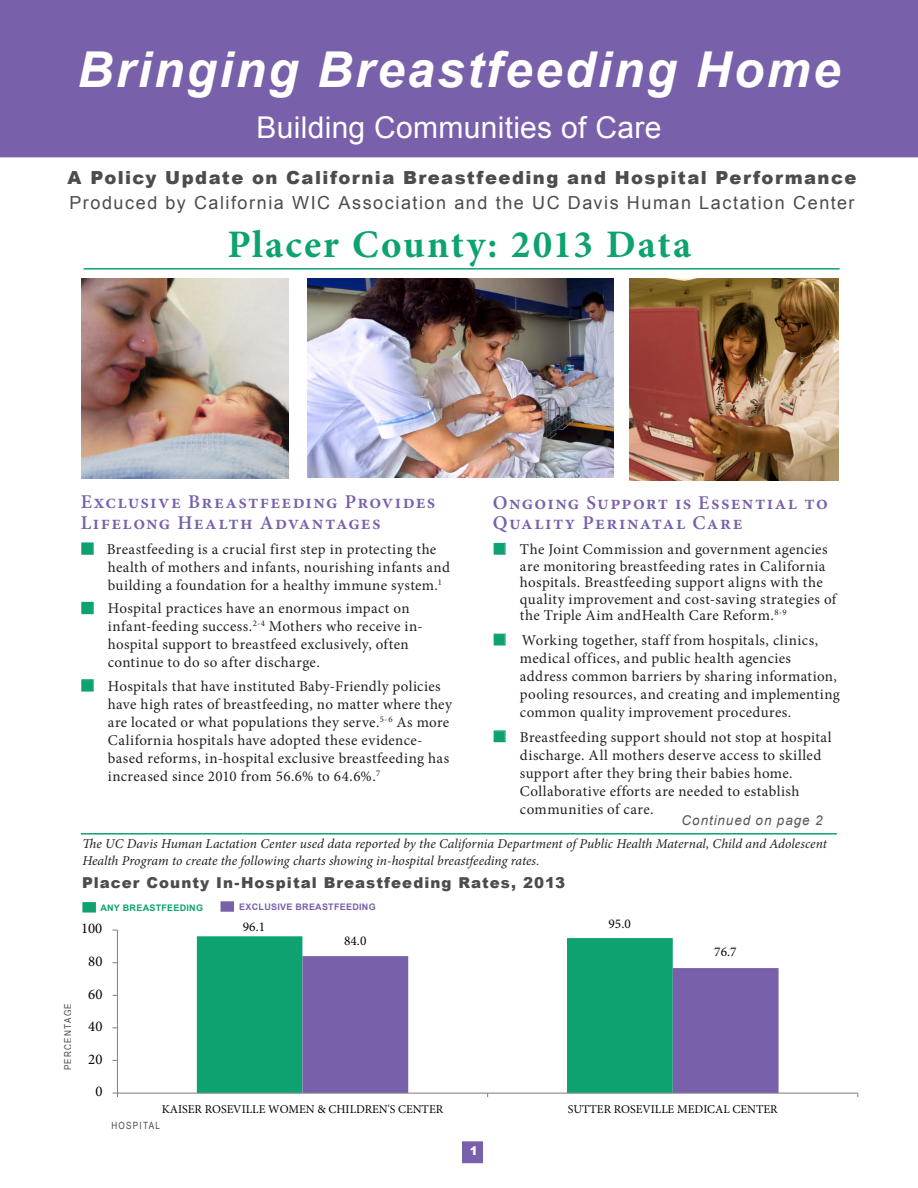
<style>
.page{position:relative;width:918px;height:1188px;background:#fff}
.page>*{position:absolute;margin:0;border:0;box-sizing:border-box;transform-origin:0 0}
.t1{font:italic 700 49.5px "Arial";letter-spacing:.05em;color:#fff}
.t2{font:700 39px "Minion Pro";letter-spacing:.05em;color:#0da270}
.t3{font:30px "Arial";letter-spacing:.01em;color:#fff}
.t4{font:600 19.5px/20.2px "Minion Pro";letter-spacing:.07em;color:#7960aa}
.t5{font:18px "Arial";letter-spacing:.085em;color:#4b4c4d}
.t6{font:900 18px "Arial";letter-spacing:.08em;color:#4b4c4d}
.t7{font:15px/18px "Minion Pro";letter-spacing:.025em;color:#231f20}
.t8{font:900 15px "Arial";letter-spacing:.07em;color:#4b4c4d}
.t9{font:14.85px "Minion Pro";color:#050504}
.t10{font:italic 13.5px/16.5px "Minion Pro";color:#231f20}
.t11{font:italic 13.5px "Arial";letter-spacing:.065em;color:#57585a}
.t12{font:13.35px "Minion Pro";color:#050504}
.t13{font:12px "Minion Pro";color:#050504}
.t14{font:900 12px "Arial";color:#fff}
.t15{font:10.05px "Arial Narrow";letter-spacing:.13em;color:#4b4c4d}
.t16{font:700 9px "Arial";letter-spacing:.03em;color:#7960aa}
.t17{font:700 9px "Arial";letter-spacing:.03em;color:#0da270}
</style>
<div class="page">
<div style="left:494px;top:543px;width:11px;height:12px;border:1px solid #0da270"></div>
<div style="left:81px;top:542px;width:13px;height:13px;border:2px solid #0da270"></div>
<div style="left:81px;top:602px;width:13px;height:12px;border:2px solid #0da270"></div>
<div style="left:81px;top:679px;width:13px;height:13px;border:2px solid #0da270"></div>
<hr style="left:84px;top:268px;width:756px;height:2px;background:#0da270">
<div style="left:462px;top:1141px;width:21px;height:22px;background:#7960aa"></div>
<hr style="left:81px;top:833px;width:756px;height:2px;background:#0da270">
<div style="left:0;top:0;width:918px;height:157px;background:#7960aa"></div>
<img style="left:630px;top:279px;width:208px;height:202px">
<img style="left:81px;top:279px;width:207px;height:199px">
<div style="left:82px;top:902px;width:14px;height:11px;background:#0da270;border:2px solid #0da270"></div>
<div style="left:221px;top:901px;width:13px;height:11px;background:#7960aa;border:2px solid #7960aa"></div>
<svg style="left:197px;top:936px;width:476px;height:157px;fill:#0da270"></svg>
<svg style="left:302px;top:956px;width:477px;height:137px"></svg>
<hr style="left:117px;top:930px;width:1px;height:163px;background:#878686">
<hr style="left:117px;top:1093px;width:741px;height:1px;background:#878686">
<img style="left:308px;top:279px;width:305px;height:198px">
<svg style="left:494px;top:543px;width:11px;height:11px"></svg>
<svg style="left:494px;top:634px;width:11px;height:11px"></svg>
<svg style="left:494px;top:731px;width:11px;height:11px"></svg>
<svg style="left:82px;top:543px;width:11px;height:11px"></svg>
<svg style="left:82px;top:602px;width:11px;height:11px"></svg>
<svg style="left:82px;top:680px;width:11px;height:11px"></svg>
<h1 class="t1" style="left:78px;top:36px;width:764px">Bringing Breastfeeding Home</h1>
<h3 class="t3" style="left:257px;top:107px;width:406px">Building Communities of Care</h3>
<p class="t6" style="left:68px;top:164px;width:790px">A Policy Update on California Breastfeeding and Hospital Performance</p>
<p class="t5" style="left:70px;top:191px;width:787px">Produced by California WIC Association and the UC Davis Human Lactation Center</p>
<p class="t2" style="left:227px;top:217px;width:465px">Placer County: 2013 Data</p>
<h3 class="t4" style="left:81px;top:491px;width:356px;line-height:21px">Exclusive Breastfeeding Provides<br>Lifelong Health Advantages</h3>
<p class="t7" style="left:107px;top:540px;width:345px">Breastfeeding is a crucial first step in protecting the health of mothers and infants, nourishing infants and building a foundation for a healthy immune system.<sup>1</sup></p>
<p class="t7" style="left:108px;top:600px;width:316px">Hospital practices have an enormous impact on infant-feeding success.<sup>2-4</sup> Mothers who receive in&shy;hospital support to breastfeed exclusively, often continue to do so after discharge.</p>
<p class="t7" style="left:108px;top:677px;width:346px">Hospitals that have instituted Baby-Friendly policies have high rates of breastfeeding, no matter where they are located or what populations they serve.<sup>5-6</sup> As more California hospitals have adopted these evidence&shy;based reforms, in-hospital exclusive breastfeeding has increased since 2010 from 56.6% to 64.6%.<sup>7</sup></p>
<h3 class="t4" style="left:493px;top:493px;width:336px">Ongoing Support is Essential to<br>Quality Perinatal Care</h3>
<p class="t7" style="left:520px;top:541px;width:318px;line-height:16.5px">The Joint Commission and government agencies are monitoring breastfeeding rates in California hospitals. Breastfeeding support aligns with the quality improvement and cost-saving strategies of the Triple Aim andHealth Care Reform.<sup>8-9</sup></p>
<p class="t7" style="left:520px;top:631px;width:321px">Working together, staff from hospitals, clinics, medical offices, and public health agencies address common barriers by sharing information, pooling resources, and creating and implementing common quality improvement procedures.</p>
<p class="t7" style="left:520px;top:728px;width:313px">Breastfeeding support should not stop at hospital discharge. All mothers deserve access to skilled support after they bring their babies home.<br>Collaborative efforts are needed to establish communities of care.</p>
<p class="t11" style="left:681px;top:811px;width:143px">Continued on page 2</p>
<p class="t10" style="left:82px;top:836px;width:746px">The UC Davis Human Lactation Center used data reported by the California Department of Public Health Maternal, Child and Adolescent<br>Health Program to create the following charts showing in-hospital breastfeeding rates.</p>
<p class="t8" style="left:82px;top:871px;width:485px">Placer County In-Hospital Breastfeeding Rates, 2013</p>
<p class="t17" style="left:100px;top:902px;width:104px">ANY BREASTFEEDING</p>
<p class="t16" style="left:239px;top:901px;width:138px">EXCLUSIVE BREASTFEEDING</p>
<p class="t15" style="left:61px;top:1070px;width:69px;rotate:-90deg">PERCENTAGE</p>
<p class="t9" style="left:81px;top:919px;width:23px">100</p>
<p class="t9" style="left:88px;top:951px;width:16px">80</p>
<p class="t9" style="left:88px;top:984px;width:16px">60</p>
<p class="t9" style="left:88px;top:1016px;width:16px">40</p>
<p class="t9" style="left:88px;top:1049px;width:16px">20</p>
<p class="t9" style="left:95px;top:1082px;width:9px">0</p>
<p class="t12" style="left:243px;top:918px;width:24px">96.1</p>
<p class="t12" style="left:609px;top:915px;width:24px">95.0</p>
<p class="t12" style="left:344px;top:931px;width:24px">84.0</p>
<p class="t12" style="left:714px;top:943px;width:24px">76.7</p>
<p class="t13" style="left:162px;top:1101px;width:283px">KAISER ROSEVILLE WOMEN &amp; CHILDREN'S CENTER</p>
<p class="t13" style="left:568px;top:1101px;width:211px">SUTTER ROSEVILLE MEDICAL CENTER</p>
<p class="t15" style="left:111px;top:1118px;width:50px">HOSPITAL</p>
<p class="t14" style="left:470px;top:1142px;width:10px">1</p>
</div>
